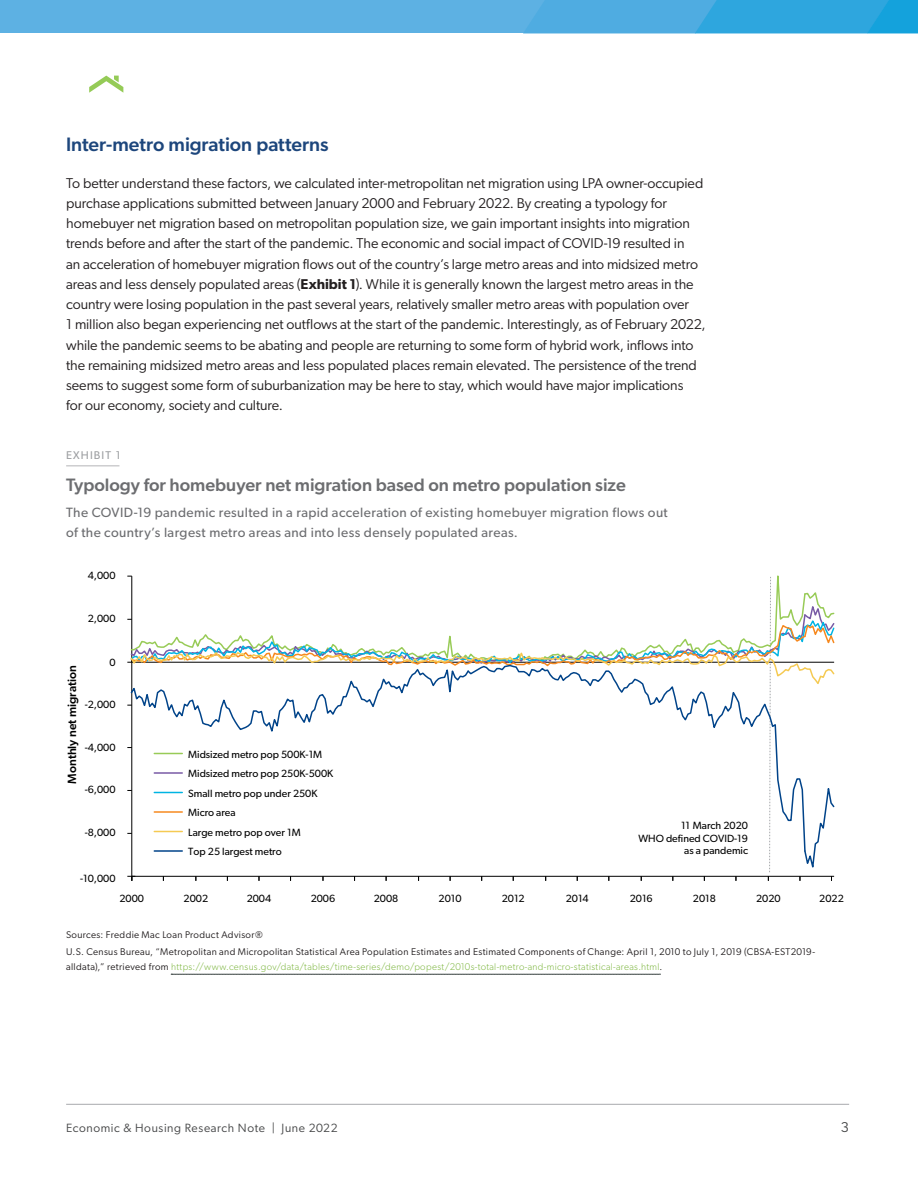
<style>
.page{position:relative;width:918px;height:1188px;background:#fff}
.page>*{position:absolute;margin:0;border:0;box-sizing:border-box;transform-origin:0 0}
.t1{font:500 19.5px "Gibson";letter-spacing:-.005em;color:#1d467c}
.t2{font:500 18px "Gibson";color:#6c6d70}
.t3{font:14.25px/20.2px "Gibson";letter-spacing:-.005em;color:#231f20}
.t4{font:14.25px "Gibson";color:#454647}
.t5{font:13.5px/19.5px "Gibson";letter-spacing:.03em;color:#6c6d70}
.t6{font:12px "Gibson";letter-spacing:.055em;color:#454647}
.t7{font:500 12px "Gibson";color:#000101}
.t8{font:11.25px "Gibson";letter-spacing:.1em;color:#9d9fa2}
.t9{font:10.5px/19.5px "Gibson";color:#000101;text-align:right}
.t10{font:9.75px/17.1px "Gibson";letter-spacing:.035em;color:#231f20}
.t11{font:300 9.75px "Gibson";letter-spacing:.035em;color:#7fb742}
.s1{font-weight:600}
.s2{font-weight:400;color:#231f20}
</style>
<div class="page">
<hr style="left:66px;top:1104px;width:783px;height:1px;background:#a8a9ad">
<svg style="left:89px;top:76px;width:34px;height:17px"></svg>
<div style="left:0;top:0;width:918px;height:33px;background:#5db1e3"></div>
<svg style="left:524px;top:0;width:394px;height:33px"></svg>
<hr style="left:66px;top:465px;width:53px;height:1px;background:#b4b5b8">
<svg style="left:171px;top:974px;width:490px;height:1px"></svg>
<svg style="left:127px;top:575px;width:708px;height:306px"></svg>
<h1 class="t1" style="left:66px;top:132px;width:264px">Inter-metro migration patterns</h1>
<p class="t3" style="left:66px;top:172px;width:641px">To better understand these factors, we calculated inter-metropolitan net migration using LPA owner-occupied purchase applications submitted between January 2000 and February 2022. By creating a typology for homebuyer net migration based on metropolitan population size, we gain important insights into migration trends before and after the start of the pandemic. The economic and social impact of COVID-19 resulted in<br>an acceleration of homebuyer migration flows out of the country’s large metro areas and into midsized metro areas and less densely populated areas (<span class="s1">Exhibit 1</span>). While it is generally known the largest metro areas in the country were losing population in the past several years, relatively smaller metro areas with population over<br>1 million also began experiencing net outflows at the start of the pandemic. Interestingly, as of February 2022, while the pandemic seems to be abating and people are returning to some form of hybrid work, inflows into the remaining midsized metro areas and less populated places remain elevated. The persistence of the trend seems to suggest some form of suburbanization may be here to stay, which would have major implications<br>for our economy, society and culture.</p>
<p class="t8" style="left:66px;top:448px;width:56px">EXHIBIT 1</p>
<p class="t2" style="left:66px;top:474px;width:561px">Typology for homebuyer net migration based on metro population size</p>
<p class="t5" style="left:66px;top:503px;width:603px">The COVID-19 pandemic resulted in a rapid acceleration of existing homebuyer migration flows out of the country’s largest metro areas and into less densely populated areas.</p>
<p class="t9" style="left:88px;top:566px;width:29px">4,000</p>
<p class="t9" style="left:88px;top:609px;width:29px">2,000</p>
<p class="t9" style="left:109px;top:652px;width:8px">0</p>
<p class="t7" style="left:65px;top:784px;width:120px;rotate:-90deg">Monthly net migration</p>
<p class="t9" style="left:85px;top:695px;width:32px">-2,000</p>
<p class="t9" style="left:85px;top:737px;width:32px">-4,000</p>
<p class="t9" style="left:85px;top:780px;width:32px">-6,000</p>
<p class="t9" style="left:85px;top:823px;width:32px">-8,000</p>
<p class="t9" style="left:80px;top:868px;width:37px">-10,000</p>
<p class="t9" style="left:188px;top:744px;width:135px">Midsized metro pop 500K-1M</p>
<p class="t9" style="left:188px;top:764px;width:146px;text-align:left">Midsized metro pop 250K-500K<br>Small metro pop under 250K<br>Micro area<br>Large metro pop over 1M<br>Top 25 largest metro</p>
<p class="t9" style="left:638px;top:819px;width:111px;line-height:12.6px">11 March 2020<br>WHO defined COVID-19 as a pandemic</p>
<p class="t9" style="left:119px;top:888px;width:26px">2000</p>
<p class="t9" style="left:184px;top:888px;width:26px">2002</p>
<p class="t9" style="left:247px;top:888px;width:26px">2004</p>
<p class="t9" style="left:311px;top:888px;width:26px">2006</p>
<p class="t9" style="left:374px;top:888px;width:26px">2008</p>
<p class="t9" style="left:439px;top:888px;width:25px">2010</p>
<p class="t9" style="left:502px;top:888px;width:25px">2012</p>
<p class="t9" style="left:566px;top:888px;width:25px">2014</p>
<p class="t9" style="left:630px;top:888px;width:25px">2016</p>
<p class="t9" style="left:693px;top:888px;width:25px">2018</p>
<p class="t9" style="left:756px;top:888px;width:26px">2020</p>
<p class="t9" style="left:819px;top:888px;width:26px">2022</p>
<p class="t10" style="left:66px;top:925px;width:750px">Sources: Freddie Mac Loan Product Advisor®<br>U.S. Census Bureau, “Metropolitan and Micropolitan Statistical Area Population Estimates and Estimated Components of Change: April 1, 2010 to July 1, 2019 (CBSA-EST2019-</p>
<p class="t11" style="left:66px;top:960px;width:598px"><span class="s2">alldata),” retrieved from</span> https://www.census.gov/data/tables/time-series/demo/popest/2010s-total-metro-and-micro-statistical-areas.html<span class="s2">.</span></p>
<p class="t6" style="left:66px;top:1121px;width:273px">Economic &amp; Housing Research Note | June 2022</p>
<p class="t4" style="left:841px;top:1118px;width:10px">3</p>
</div>
